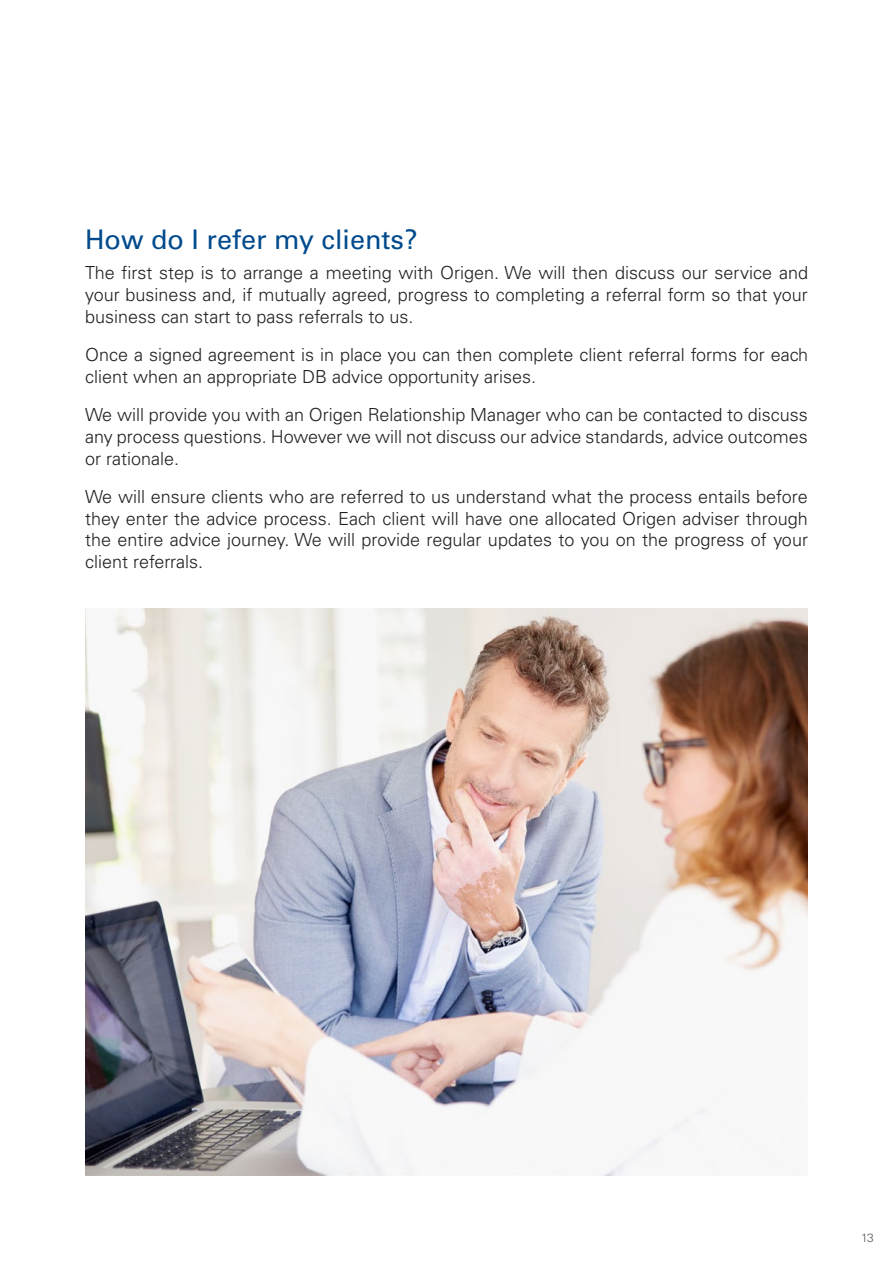
<style>
.page{position:relative;width:893px;height:1263px;background:#fff}
.page>*{position:absolute;margin:0;border:0;box-sizing:border-box;transform-origin:0 0}
.t1{font:27px "Univers LT Std";color:#004a8d}
.t2{font:300 18px/21.6px "Univers LT Std";color:#231f20;text-align:justify}
.t3{font:300 12px "Univers LT Std";color:#57585a}
</style>
<div class="page">
<img style="left:85px;top:608px;width:723px;height:568px">
<p class="t1" style="left:85px;top:224px;width:334px">How do I refer my clients?</p>
<p class="t2" style="left:85px;top:262px;width:724px">The first step is to arrange a meeting with Origen. We will then discuss our service and your business and, if mutually agreed, progress to completing a referral form so that your business can start to pass referrals to us.</p>
<p class="t2" style="left:85px;top:344px;width:724px">Once a signed agreement is in place you can then complete client referral forms for each client when an appropriate DB advice opportunity arises.</p>
<p class="t2" style="left:85px;top:404px;width:724px">We will provide you with an Origen Relationship Manager who can be contacted to discuss any process questions. However we will not discuss our advice standards, advice outcomes or rationale.</p>
<p class="t2" style="left:85px;top:486px;width:724px">We will ensure clients who are referred to us understand what the process entails before they enter the advice process. Each client will have one allocated Origen adviser through the entire advice journey. We will provide regular updates to you on the progress of your client referrals.</p>
<p class="t3" style="left:861px;top:1230px;width:14px">13</p>
</div>
